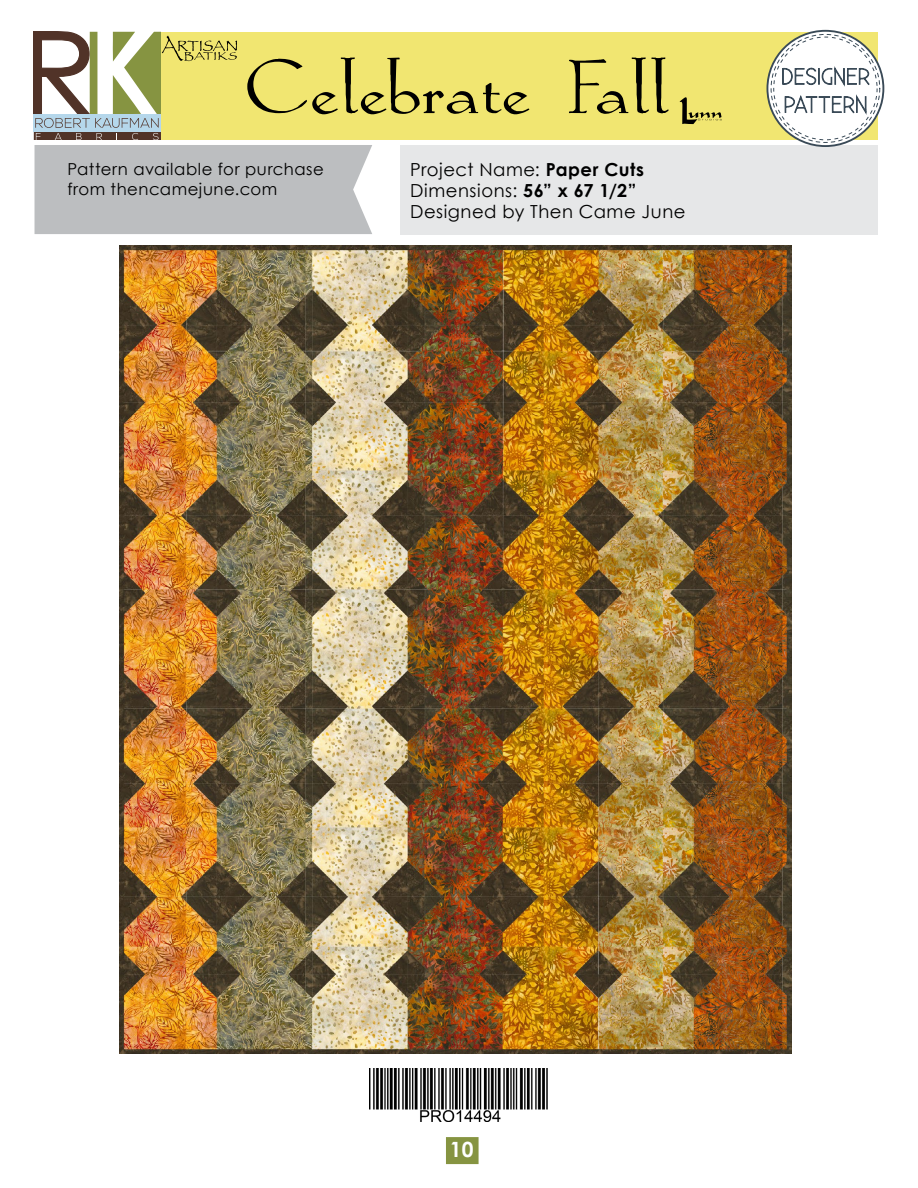
<style>
.page{position:relative;width:918px;height:1188px;background:#fff}
.page>*{position:absolute;margin:0;border:0;box-sizing:border-box;transform-origin:0 0}
.t1{font:700 21px "Century Gothic";color:#fff}
.t2{font:18px/21px "Century Gothic";letter-spacing:.03em;color:#000}
.t3{font:16.5px/19.8px "Century Gothic";letter-spacing:.03em;color:#000}
.s1{font-weight:700}
</style>
<div class="page">
<div style="left:446px;top:1137px;width:33px;height:27px;background:#869441"></div>
<img style="left:369px;top:1068px;width:179px;height:54px">
<img style="left:120px;top:245px;width:671px;height:809px">
<div style="left:35px;top:145px;width:337px;height:89px;background:#bcbec0"></div>
<div style="left:400px;top:145px;width:478px;height:89px;background:#e6e7e8"></div>
<div style="left:153px;top:32px;width:725px;height:107px;background:#f1e671"></div>
<svg style="left:767px;top:31px;width:116px;height:115px"></svg>
<div style="left:767px;top:30px;width:117px;height:117px;border:2px solid #3a4a57;border-radius:50%"></div>
<svg style="left:771px;top:34px;width:109px;height:108px"></svg>
<div style="left:774px;top:37px;width:103px;height:103px;background:#fff;border-radius:50%"></div>
<svg style="left:782px;top:66px;width:88px;height:31px"></svg>
<svg style="left:34px;top:32px;width:495px;height:107px"></svg>
<svg style="left:569px;top:57px;width:100px;height:57px"></svg>
<svg style="left:681px;top:99px;width:189px;height:23px"></svg>
<p class="t3" style="left:67px;top:159px;width:258px">Pattern available for purchase from thencamejune.com</p>
<p class="t2" style="left:410px;top:159px;width:277px">Project Name: <span class="s1">Paper Cuts<br></span>Dimensions: <span class="s1">56” x 67 1/2”<br></span>Designed by Then Came June</p>
<p class="t1" style="left:450px;top:1134px;width:25px">10</p>
</div>
